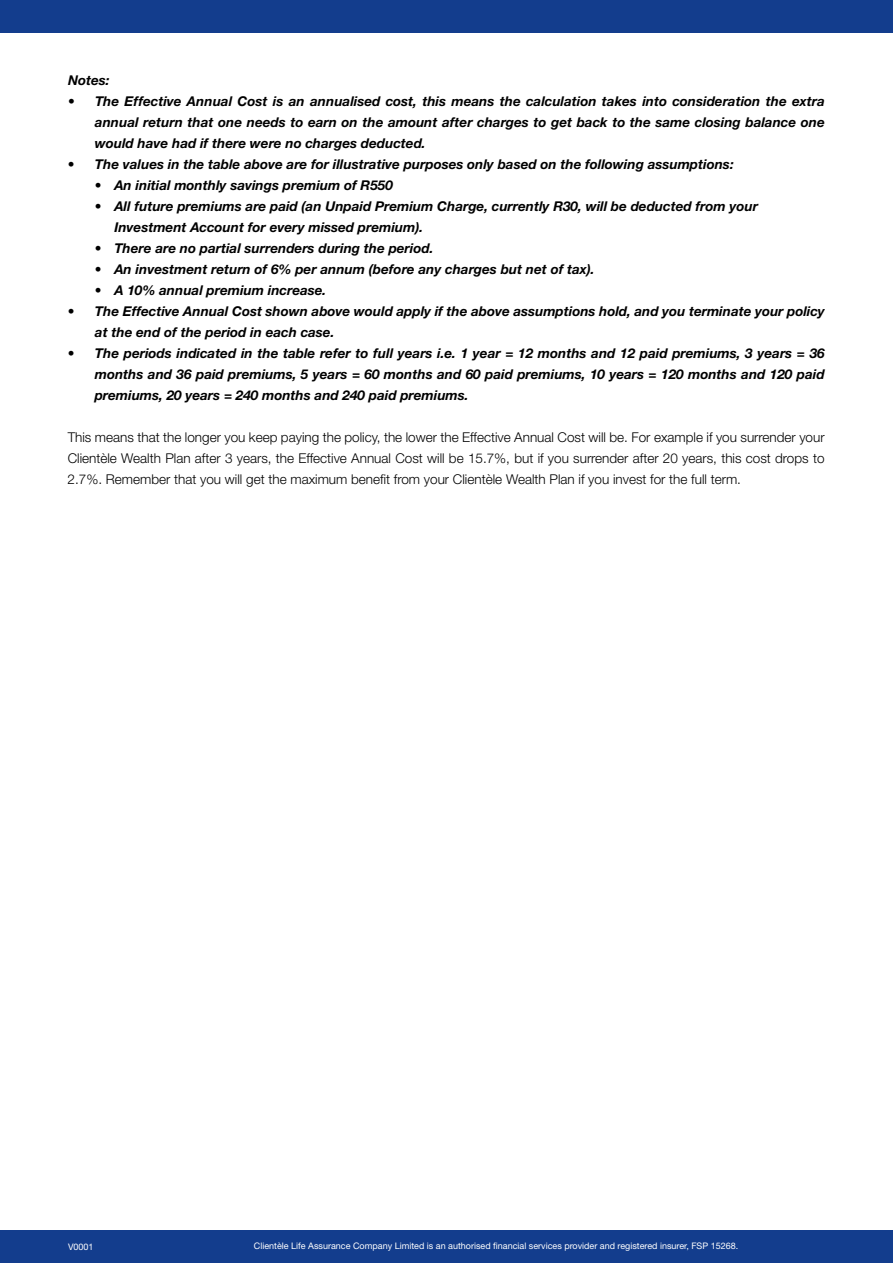
<style>
.page{position:relative;width:893px;height:1263px;background:#fff}
.page>*{position:absolute;margin:0;border:0;box-sizing:border-box;transform-origin:0 0}
.t1{font:italic 700 13.5px/21px "Helvetica Neue";color:#000;text-align:justify}
.t2{font:300 13.5px/21px "Helvetica Neue";color:#000;text-align:justify}
.t3{font:9px "Helvetica Neue";color:#fff}
.s1{font-weight:300;font-style:normal}
</style>
<div class="page">
<div style="left:0;top:1230px;width:893px;height:33px;background:#133d8d"></div>
<div style="left:0;top:0;width:893px;height:32px;background:#133d8d"></div>
<p class="t1" style="left:68px;top:69px;width:43px">Notes:</p>
<p class="t1" style="left:95px;top:90px;width:731px;text-indent:-27px">• The Effective Annual Cost is an annualised cost, this means the calculation takes into consideration the extra annual return that one needs to earn on the amount after charges to get back to the same closing balance one would have had if there were no charges deducted.</p>
<p class="t1" style="left:68px;top:153px;width:667px">• The values in the table above are for illustrative purposes only based on the following assumptions:</p>
<p class="t1" style="left:95px;top:174px;width:299px"><span class="s1">•</span> An initial monthly savings premium of R550</p>
<p class="t1" style="left:114px;top:195px;width:645px;text-indent:-19px"><span class="s1">•</span> All future premiums are paid (an Unpaid Premium Charge, currently R30, will be deducted from your<br>Investment Account for every missed premium).</p>
<p class="t1" style="left:95px;top:237px;width:340px"><span class="s1">•</span> There are no partial surrenders during the period.</p>
<p class="t1" style="left:95px;top:258px;width:501px"><span class="s1">•</span> An investment return of 6% per annum (before any charges but net of tax).</p>
<p class="t1" style="left:95px;top:279px;width:233px"><span class="s1">•</span> A 10% annual premium increase.</p>
<p class="t1" style="left:95px;top:300px;width:731px;text-indent:-27px">• The Effective Annual Cost shown above would apply if the above assumptions hold, and you terminate your policy at the end of the period in each case.</p>
<p class="t1" style="left:95px;top:342px;width:731px;text-indent:-27px">• The periods indicated in the table refer to full years i.e. 1 year = 12 months and 12 paid premiums, 3 years = 36 months and 36 paid premiums, 5 years = 60 months and 60 paid premiums, 10 years = 120 months and 120 paid premiums, 20 years = 240 months and 240 paid premiums.</p>
<p class="t2" style="left:68px;top:426px;width:758px">This means that the longer you keep paying the policy, the lower the Effective Annual Cost will be. For example if you surrender your Clientèle Wealth Plan after 3 years, the Effective Annual Cost will be 15.7%, but if you surrender after 20 years, this cost drops to 2.7%. Remember that you will get the maximum benefit from your Clientèle Wealth Plan if you invest for the full term.</p>
<p class="t3" style="left:68px;top:1242px;width:27px">V0001</p>
<p class="t3" style="left:254px;top:1240px;width:486px">Clientèle Life Assurance Company Limited is an authorised financial services provider and registered insurer, FSP 15268.</p>
</div>
